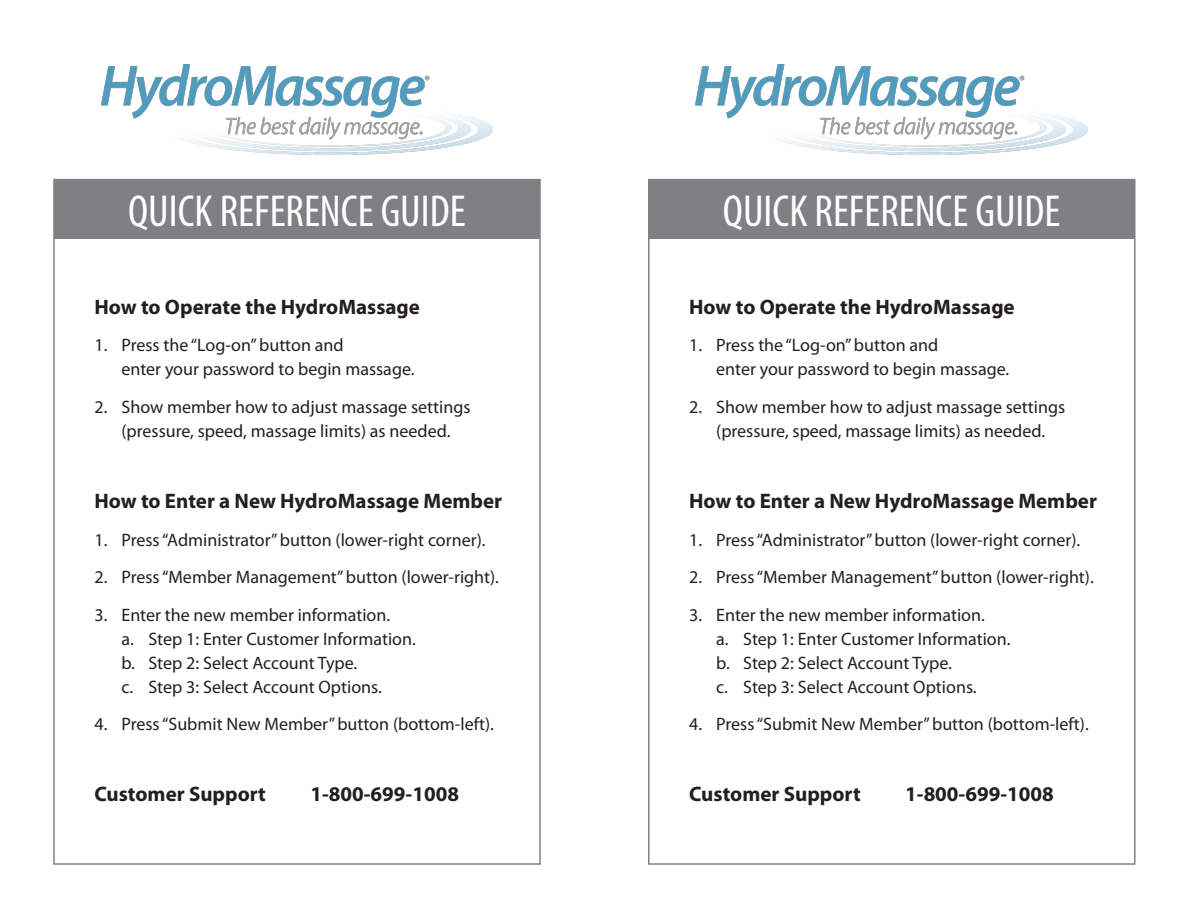
<style>
.page{position:relative;width:1188px;height:918px;background:#fff}
.page>*{position:absolute;margin:0;border:0;box-sizing:border-box;transform-origin:0 0}
.t1{font:condensed 45px "Myriad Pro";color:#fff}
.t2{font:700 21px "Myriad Pro";color:#231f20}
.t3{font:18px/24px "Myriad Pro";color:#231f20}
</style>
<div class="page">
<img style="left:101px;top:65px;width:392px;height:89px">
<div style="left:54px;top:180px;width:486px;height:59px;background:#7e8083"></div>
<img style="left:696px;top:65px;width:392px;height:89px">
<div style="left:649px;top:180px;width:486px;height:59px;background:#7e8083"></div>
<h1 class="t1" style="left:128px;top:184px;width:339px">QUICK REFERENCE GUIDE</h1>
<p class="t2" style="left:94px;top:293px;width:327px">How to Operate the HydroMassage</p>
<p class="t3" style="left:122px;top:333px;width:295px;text-indent:-27px">1. Press the “Log-on” button and<br>enter your password to begin massage.</p>
<p class="t3" style="left:94px;top:395px;width:378px;text-align:center">2. Show member how to adjust massage settings (pressure, speed, massage limits) as needed.</p>
<p class="t2" style="left:94px;top:487px;width:409px">How to Enter a New HydroMassage Member</p>
<p class="t3" style="left:94px;top:527px;width:393px">1. Press “Administrator” button (lower-right corner).</p>
<p class="t3" style="left:94px;top:565px;width:406px">2. Press “Member Management” button (lower-right).</p>
<p class="t3" style="left:122px;top:602px;width:296px;text-indent:-27px">3. Enter the new member information.<br>a. Step 1: Enter Customer Information. b. Step 2: Select Account Type.<br>c. Step 3: Select Account Options.</p>
<p class="t3" style="left:94px;top:712px;width:401px">4. Press “Submit New Member” button (bottom-left).</p>
<p class="t2" style="left:94px;top:781px;width:173px">Customer Support</p>
<p class="t2" style="left:311px;top:781px;width:150px">1-800-699-1008</p>
<h1 class="t1" style="left:723px;top:184px;width:339px">QUICK REFERENCE GUIDE</h1>
<p class="t2" style="left:689px;top:293px;width:327px">How to Operate the HydroMassage</p>
<p class="t3" style="left:716px;top:333px;width:295px;text-indent:-27px">1. Press the “Log-on” button and<br>enter your password to begin massage.</p>
<p class="t3" style="left:689px;top:395px;width:378px;text-align:center">2. Show member how to adjust massage settings (pressure, speed, massage limits) as needed.</p>
<p class="t2" style="left:689px;top:487px;width:409px">How to Enter a New HydroMassage Member</p>
<p class="t3" style="left:689px;top:527px;width:393px">1. Press “Administrator” button (lower-right corner).</p>
<p class="t3" style="left:689px;top:565px;width:406px">2. Press “Member Management” button (lower-right).</p>
<p class="t3" style="left:716px;top:602px;width:296px;text-indent:-27px">3. Enter the new member information.<br>a. Step 1: Enter Customer Information. b. Step 2: Select Account Type.<br>c. Step 3: Select Account Options.</p>
<p class="t3" style="left:689px;top:712px;width:401px">4. Press “Submit New Member” button (bottom-left).</p>
<p class="t2" style="left:689px;top:781px;width:173px">Customer Support</p>
<p class="t2" style="left:905px;top:781px;width:150px">1-800-699-1008</p>
</div>
